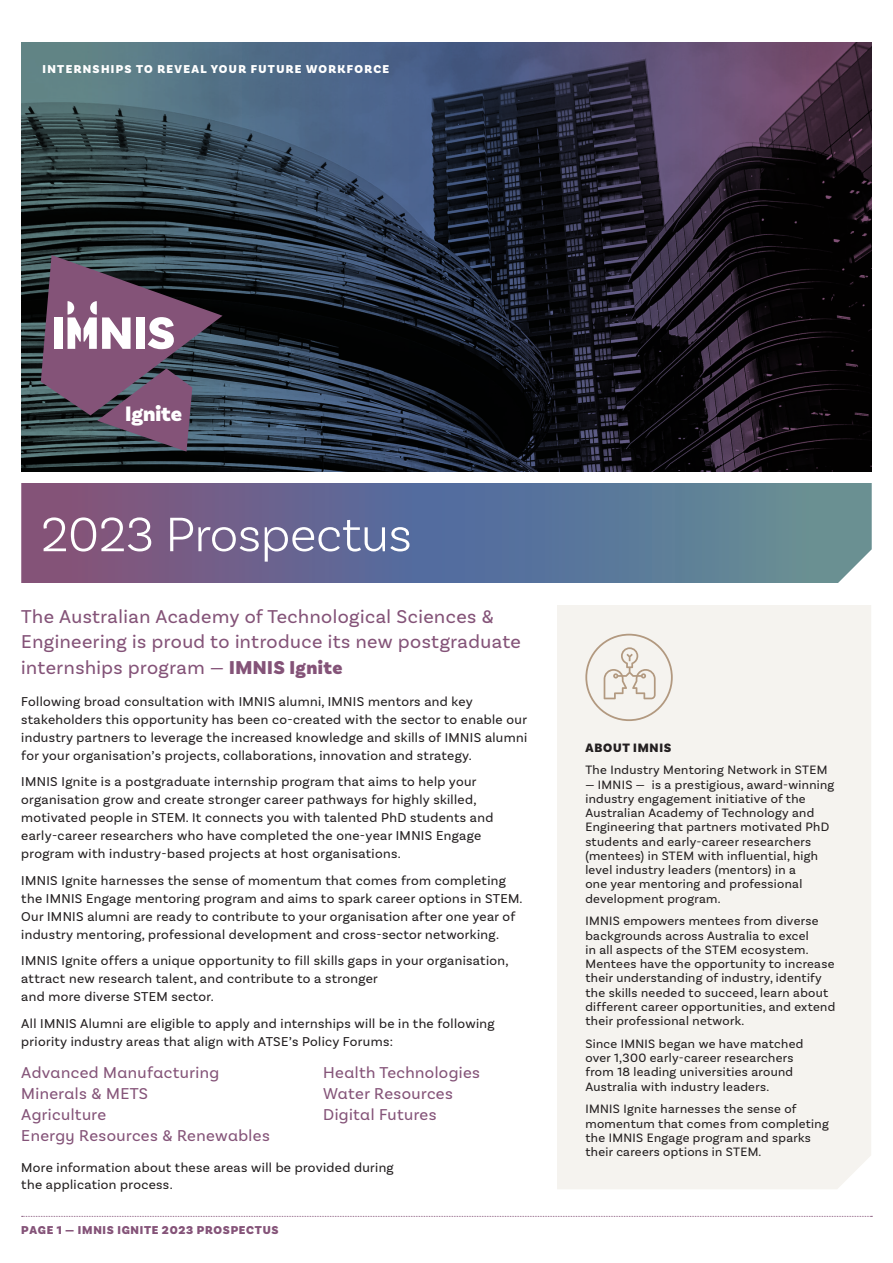
<style>
.page{position:relative;width:893px;height:1263px;background:#fff}
.page>*{position:absolute;margin:0;border:0;box-sizing:border-box;transform-origin:0 0}
.t1{font:300 51px "Basic Sans";letter-spacing:-.01em;color:#fff}
.t2{font:900 21.9px "Basic Sans";color:#fff}
.t3{font:19.5px/25.5px "Basic Sans";letter-spacing:.025em;color:#845378}
.t4{font:16.5px/21px "Basic Sans Alt";letter-spacing:.025em;color:#845378}
.t5{font:13.5px/18px "Basic Sans";letter-spacing:.025em;color:#231f20}
.t6{font:12.75px/14.2px "Basic Sans";letter-spacing:.025em;color:#231f20}
.t7{font:900 12.75px "Basic Sans";letter-spacing:.06em;color:#231f20}
.t8{font:900 12px "Basic Sans Alt";letter-spacing:.11em;color:#fff}
.t9{font:900 12px "Basic Sans Alt";letter-spacing:.06em;color:#845378}
.s1{font-weight:900}
.s2{font-family:"Basic Sans"}
</style>
<div class="page">
<svg style="left:21px;top:43px;width:851px;height:429px;background:#292e3d"></svg>
<div style="left:557px;top:605px;width:314px;height:584px;background:#f5f3ef"></div>
<svg style="left:21px;top:483px;width:851px;height:100px;background:#676f92"></svg>
<div style="left:585px;top:634px;width:88px;height:87px;border:2px solid #b29980;border-radius:50%"></div>
<svg style="left:604px;top:647px;width:52px;height:52px"></svg>
<svg style="left:22px;top:1216px;width:850px;height:1px"></svg>
<svg style="left:41px;top:255px;width:182px;height:196px;background:#67566b"></svg>
<p class="t8" style="left:43px;top:61px;width:348px">INTERNSHIPS TO REVEAL YOUR FUTURE WORKFORCE</p>
<h2 class="t2" style="left:125px;top:400px;width:59px">Ignite</h2>
<h1 class="t1" style="left:41px;top:504px;width:373px">2023 Prospectus</h1>
<h3 class="t3" style="left:21px;top:603px;width:501px">The Australian Academy of Technological Sciences &amp;<br>Engineering is proud to introduce its new postgraduate internships program — <span class="s1">IMNIS Ignite</span></h3>
<p class="t5" style="left:21px;top:692px;width:507px">Following broad consultation with IMNIS alumni, IMNIS mentors and key stakeholders this opportunity has been co-created with the sector to enable our industry partners to leverage the increased knowledge and skills of IMNIS alumni for your organisation’s projects, collaborations, innovation and strategy.</p>
<p class="t5" style="left:21px;top:772px;width:474px">IMNIS Ignite is a postgraduate internship program that aims to help your organisation grow and create stronger career pathways for highly skilled, motivated people in STEM. It connects you with talented PhD students and early-career researchers who have completed the one-year IMNIS Engage program with industry-based projects at host organisations.</p>
<p class="t5" style="left:21px;top:871px;width:503px">IMNIS Ignite harnesses the sense of momentum that comes from completing the IMNIS Engage mentoring program and aims to spark career options in STEM.<br>Our IMNIS alumni are ready to contribute to your organisation after one year of industry mentoring, professional development and cross-sector networking.</p>
<p class="t5" style="left:21px;top:951px;width:489px">IMNIS Ignite offers a unique opportunity to fill skills gaps in your organisation, attract new research talent, and contribute to a stronger<br>and more diverse STEM sector.</p>
<p class="t5" style="left:21px;top:1014px;width:475px">All IMNIS Alumni are eligible to apply and internships will be in the following priority industry areas that align with ATSE’s Policy Forums:</p>
<p class="t4" style="left:21px;top:1062px;width:250px">Advanced Manufacturing<br>Minerals &amp; METS<br>Agriculture<br>Energy Resources &amp; Renewables</p>
<p class="t4" style="left:323px;top:1062px;width:158px">Health Technologies<br>Water Resources<br>Digital Futures</p>
<p class="t5" style="left:21px;top:1159px;width:374px;line-height:16.5px">More information about these areas will be provided during the application process.</p>
<p class="t9" style="left:21px;top:1222px;width:259px">PAGE 1 — IMNIS IGNITE 202<span class="s2">3</span> PROSPECTUS</p>
<p class="t7" style="left:585px;top:739px;width:88px">ABOUT IMNIS</p>
<p class="t6" style="left:585px;top:763px;width:243px">The Industry Mentoring Network in STEM</p>
<p class="t6" style="left:585px;top:777px;width:250px">— IMNIS — is a prestigious, award-winning industry engagement initiative of the Australian Academy of Technology and Engineering that partners motivated PhD students and early-career researchers (mentees) in STEM with influential, high level industry leaders (mentors) in a<br>one year mentoring and professional development program.</p>
<p class="t6" style="left:585px;top:914px;width:251px">IMNIS empowers mentees from diverse backgrounds across Australia to excel<br>in all aspects of the STEM ecosystem.<br>Mentees have the opportunity to increase their understanding of industry, identify the skills needed to succeed, learn about different career opportunities, and extend their professional network.</p>
<p class="t6" style="left:585px;top:1036px;width:219px">Since IMNIS began we have matched over 1,300 early-career researchers from 18 leading universities around Australia with industry leaders.</p>
<p class="t6" style="left:585px;top:1102px;width:245px">IMNIS Ignite harnesses the sense of momentum that comes from completing the IMNIS Engage program and sparks their careers options in STEM.</p>
</div>
